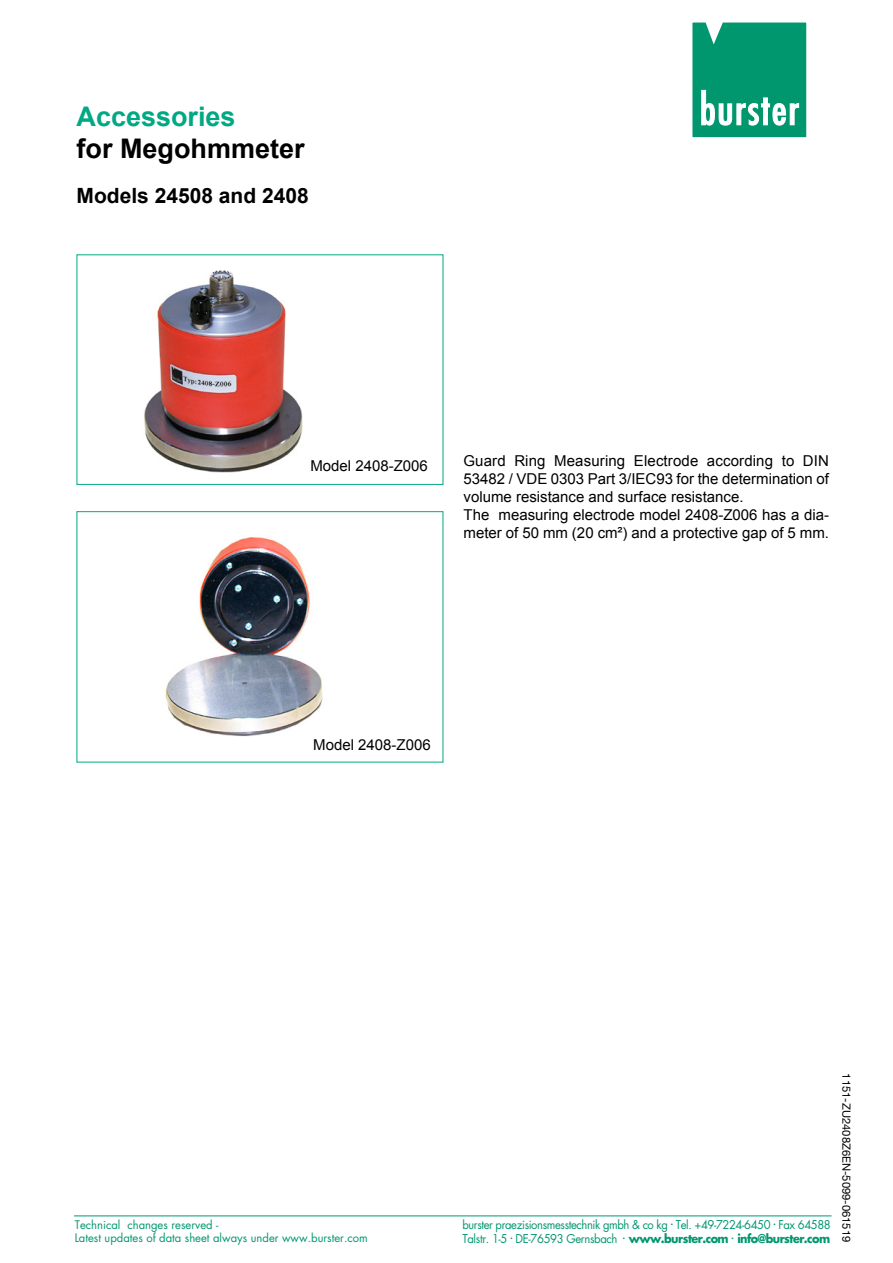
<style>
.page{position:relative;width:893px;height:1263px;background:#fff}
.page>*{position:absolute;margin:0;border:0;box-sizing:border-box;transform-origin:0 0}
.t1{font:700 27px "Arial";color:#000}
.t2{font:700 27px "Arial";color:#00a883}
.t3{font:700 21px "Arial";color:#000}
.t4{font:15px/18px "Arial";color:#000}
.t5{font:11.85px/13.5px "Futura LT";letter-spacing:-.035em;color:#00976f;scale:.95 1}
.t6{font:11.55px/13.5px "Futura LT";color:#00976f}
.t7{font:11.25px "Helvetica Neue LT";color:#000}
.s1{font-weight:700}
</style>
<div class="page">
<img style="left:165px;top:537px;width:158px;height:200px">
<div style="left:77px;top:254px;width:366px;height:231px;border:1px solid #00a883"></div>
<div style="left:77px;top:511px;width:366px;height:251px;border:1px solid #00a883"></div>
<img style="left:144px;top:270px;width:159px;height:203px">
<div style="left:692px;top:22px;width:115px;height:116px;background:#00976f"></div>
<div style="left:691px;top:22px;width:116px;height:116px;border:1px solid #fff"></div>
<svg style="left:705px;top:22px;width:18px;height:22px"></svg>
<svg style="left:701px;top:90px;width:98px;height:36px"></svg>
<hr style="left:74px;top:1215px;width:757px;height:1px;background:#00976f">
<h1 class="t2" style="left:77px;top:98px;width:161px">Accessories</h1>
<h1 class="t1" style="left:77px;top:131px;width:230px">for Megohmmeter</h1>
<h2 class="t3" style="left:77px;top:182px;width:234px">Models 24508 and 2408</h2>
<p class="t4" style="left:310px;top:457px;width:119px">Model 2408-Z006</p>
<p class="t4" style="left:463px;top:452px;width:367px">Guard Ring Measuring Electrode according to DIN 53482 / VDE 0303 Part 3/IEC93 for the determination of volume resistance and surface resistance.<br>The measuring electrode model 2408-Z006 has a dia&shy;meter of 50 mm (20 cm²) and a protective gap of 5 mm.</p>
<p class="t4" style="left:313px;top:735px;width:119px">Model 2408-Z006</p>
<p class="t6" style="left:75px;top:1218px;width:295px">Technical changes reserved -<br>Latest updates of data sheet always under www.burster.com</p>
<p class="t5" style="left:462px;top:1218px;width:389px">burster praezisionsmesstechnik gmbh &amp; co kg <sup>.</sup> Tel. +49-7224-6450 <sup>.</sup> Fax 64588<br>Talstr. 1-5 <sup>.</sup> DE-76593 Gernsbach <sup>.</sup> <span class="s1">www.burster.com</span> <sup>.</sup> <span class="s1">info@burster.com</span></p>
<p class="t7" style="left:853px;top:1073px;width:170px;rotate:90deg">1151-ZU2408Z6EN-5099-061519</p>
</div>
